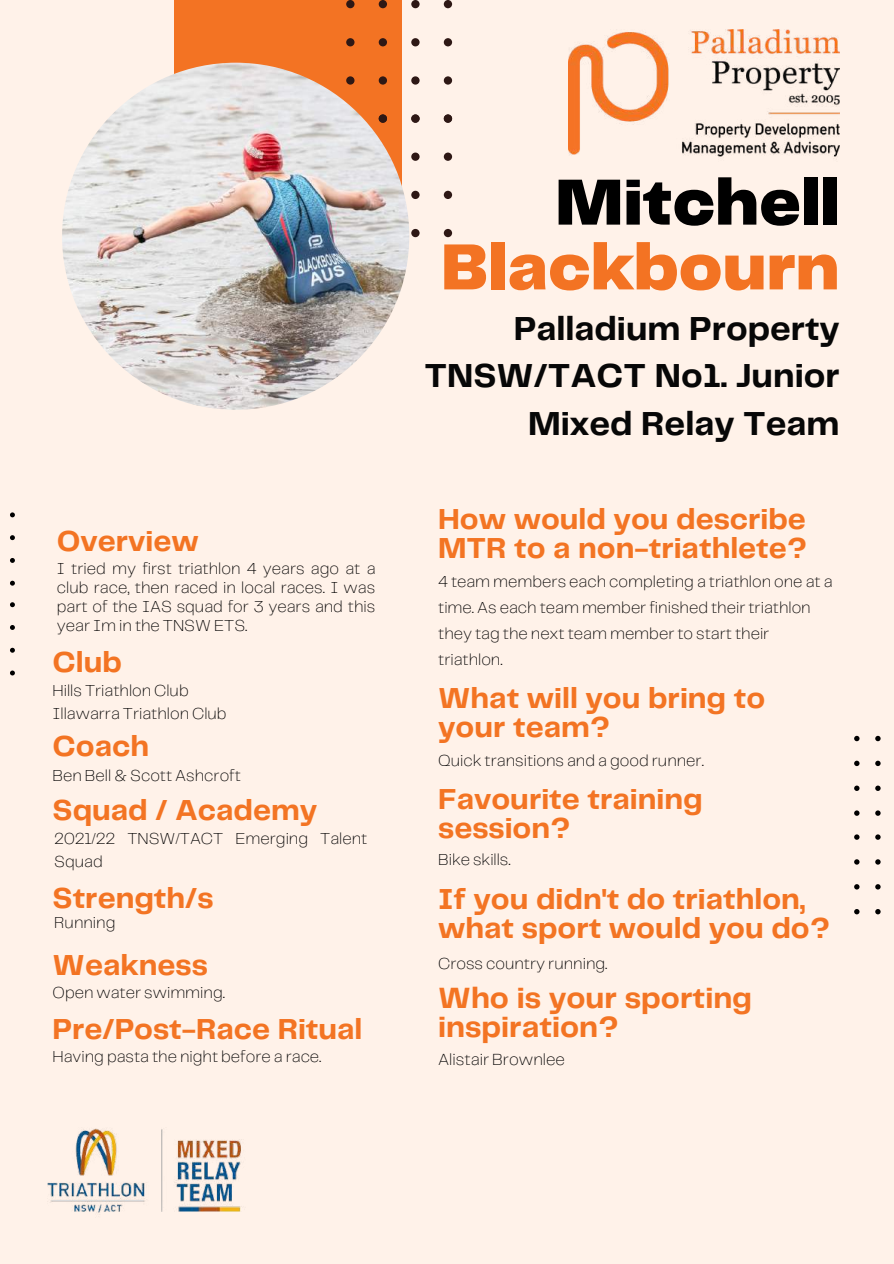
<style>
.page{position:relative;width:894px;height:1264px;background:#fff}
.page>*{position:absolute;margin:0;border:0;box-sizing:border-box;transform-origin:0 0}
.t1{font:900 67.5px "Telegraf";color:#f37323}
.t2{font:900 67.5px "Telegraf";color:#000}
.t3{font:700 34.5px/47.2px "Telegraf";color:#070707;text-align:right}
.t4{font:700 30.45px/29.7px "Telegraf";color:#f37423}
.t5{font:700 30px/29.2px "Telegraf";color:#f37423}
.t6{font:200 16.65px "Telegraf";color:#000}
.t7{font:200 16.5px/19.2px "Telegraf";color:#000}
</style>
<div class="page">
<div style="left:0;top:0;width:893px;height:1263px;background:#fff2e9"></div>
<div style="left:174px;top:0;width:227px;height:275px;background:#f37323"></div>
<svg style="left:10px;top:512px;width:5px;height:73px"></svg>
<svg style="left:854px;top:735px;width:27px;height:80px"></svg>
<svg style="left:346px;top:0;width:106px;height:237px"></svg>
<svg style="left:10px;top:602px;width:5px;height:73px"></svg>
<svg style="left:854px;top:834px;width:27px;height:80px"></svg>
<img style="left:62px;top:63px;width:347px;height:347px;border-radius:50%">
<img style="left:568px;top:29px;width:271px;height:130px">
<img style="left:47px;top:1128px;width:195px;height:85px">
<h3 class="t5" style="left:57px;top:528px;width:143px">Overview</h3>
<p class="t7" style="left:57px;top:559px;width:320px;text-align:justify">I tried my first triathlon 4 years ago at a club race, then raced in local races. I was part of the IAS squad for 3 years and this year Im in the TNSW ETS.</p>
<h3 class="t5" style="left:53px;top:649px;width:71px">Club</h3>
<p class="t7" style="left:53px;top:680px;width:175px;line-height:22.5px">Hills Triathlon Club<br>Illawarra Triathlon Club</p>
<h3 class="t5" style="left:53px;top:733px;width:98px">Coach</h3>
<p class="t7" style="left:53px;top:766px;width:190px">Ben Bell &amp; Scott Ashcroft</p>
<h3 class="t5" style="left:53px;top:796px;width:266px">Squad / Academy</h3>
<p class="t7" style="left:54px;top:828px;width:314px;line-height:22.5px">2021/22 TNSW/TACT Emerging Talent<br>Squad</p>
<h3 class="t5" style="left:53px;top:884px;width:162px">Strength/s</h3>
<p class="t7" style="left:54px;top:913px;width:63px">Running</p>
<h3 class="t5" style="left:53px;top:952px;width:157px">Weakness</h3>
<p class="t7" style="left:53px;top:983px;width:174px">Open water swimming.</p>
<h3 class="t5" style="left:53px;top:1015px;width:311px">Pre/Post-Race Ritual</h3>
<p class="t7" style="left:53px;top:1048px;width:270px">Having pasta the night before a race.</p>
<h1 class="t2" style="left:555px;top:173px;width:286px">Mitchell</h1>
<h1 class="t1" style="left:441px;top:238px;width:400px">Blackbourn</h1>
<h2 class="t3" style="left:424px;top:307px;width:416px">Palladium Property<br>TNSW/TACT No1. Junior<br>Mixed Relay Team</h2>
<h3 class="t5" style="left:438px;top:505px;width:370px">How would you describe<br>MTR to a non-triathlete?</h3>
<p class="t7" style="left:438px;top:569px;width:395px;line-height:26px">4 team members each completing a triathlon one at a time. As each team member finished their triathlon they tag the next team member to start their triathlon.</p>
<h3 class="t5" style="left:438px;top:684px;width:328px">What will you bring to your team?</h3>
<p class="t7" style="left:438px;top:751px;width:267px">Quick transitions and a good runner.</p>
<h3 class="t5" style="left:438px;top:785px;width:266px">Favourite training session?</h3>
<p class="t7" style="left:438px;top:851px;width:74px">Bike skills.</p>
<h3 class="t5" style="left:438px;top:886px;width:393px">If you didn't do triathlon, what sport would you do?</h3>
<p class="t7" style="left:438px;top:954px;width:171px">Cross country running.</p>
<h3 class="t4" style="left:438px;top:984px;width:315px">Who is your sporting inspiration?</h3>
<p class="t6" style="left:438px;top:1052px;width:128px">Alistair Brownlee</p>
</div>
